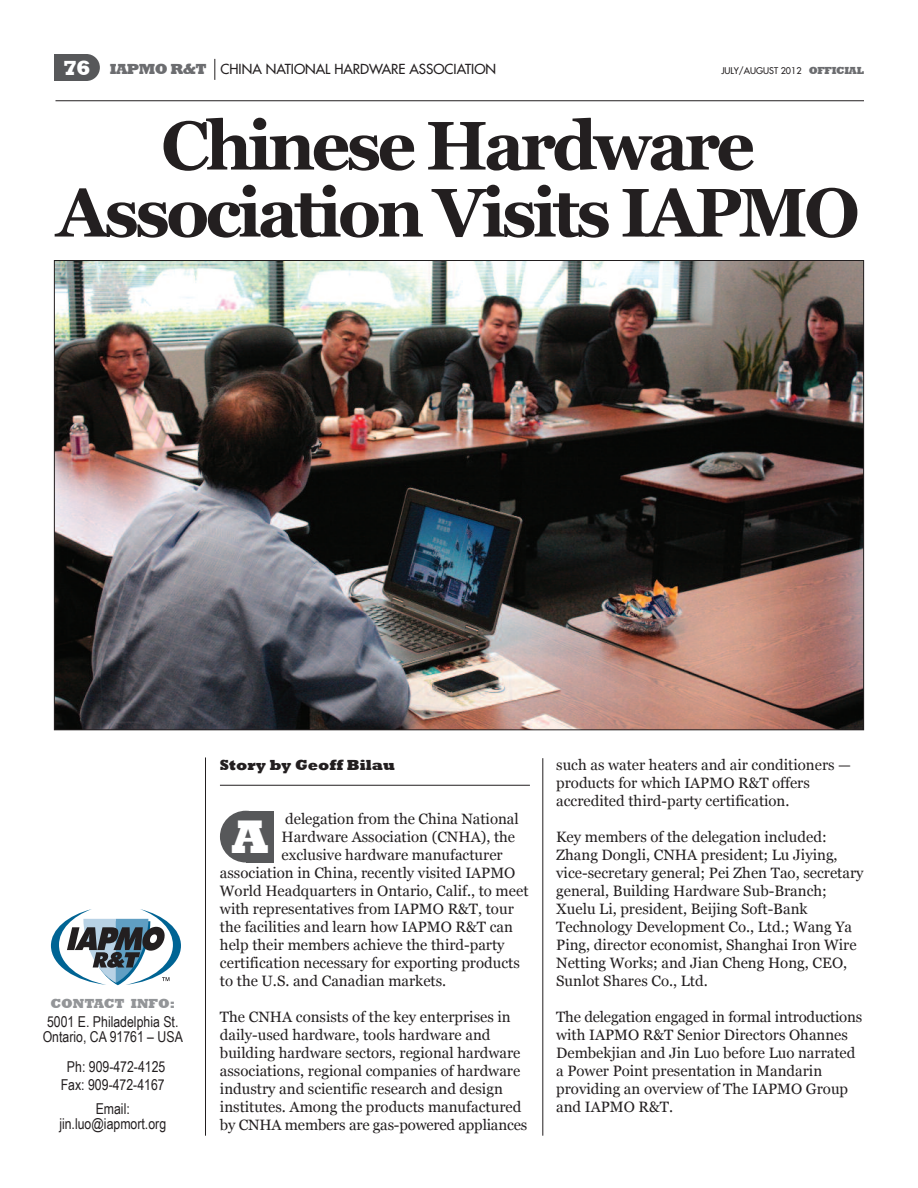
<style>
.page{position:relative;width:918px;height:1188px;background:#fff}
.page>*{position:absolute;margin:0;border:0;box-sizing:border-box;transform-origin:0 0}
.t1{font:700 68.55px/67.1px "Georgia";letter-spacing:-.055em;color:#231f20;text-align:center}
.t2{font:800 48.45px "Rockwell";color:#fff}
.t3{font:800 21px "Rockwell";color:#fff}
.t4{font:15px/18px "Georgia";color:#231f20}
.t5{font:15px/15px "Arial Narrow";color:#231f20;text-align:center}
.t6{font:800 15px "Rockwell";color:#231f20}
.t7{font:13.5px "Futura";color:#231f20}
.t8{font:800 13.5px "Rockwell";color:#939598}
.t9{font:9px "Futura";color:#231f20}
.s1{font-family:"Rockwell";font-weight:800;font-size:15px;color:#6c6d70}
.s2{font-family:"Rockwell";font-weight:800;font-size:10.5px;color:#6c6d70}
</style>
<div class="page">
<img style="left:56px;top:262px;width:806px;height:466px">
<hr style="left:220px;top:785px;width:310px;height:1px;background:#231f20">
<hr style="left:205px;top:757px;width:1px;height:379px;background:#231f20">
<hr style="left:542px;top:758px;width:1px;height:378px;background:#231f20">
<div style="left:54px;top:54px;width:32px;height:27px;background:#57585a"></div>
<div style="left:73px;top:54px;width:27px;height:27px;background:#57585a;border-radius:50%"></div>
<hr style="left:56px;top:100px;width:808px;height:1px;background:#231f20">
<svg style="left:214px;top:59px;width:1px;height:21px"></svg>
<div style="left:246px;top:811px;width:28px;height:51px;background:#57585a"></div>
<div style="left:220px;top:811px;width:52px;height:51px;background:#57585a;border-radius:50%"></div>
<svg style="left:51px;top:909px;width:130px;height:76px"></svg>
<h3 class="t3" style="left:63px;top:55px;width:29px">76</h3>
<p class="t7" style="left:110px;top:62px;width:388px"><span class="s1">IAPMO R&amp;T</span> CHINA NATIONAL HARDWARE ASSOCIATION</p>
<p class="t9" style="left:721px;top:66px;width:144px">JULY/AUGUST 2012 <span class="s2">OFFICIAL</span></p>
<h1 class="t1" style="left:56px;top:112px;width:805px">Chinese Hardware<br>Association Visits IAPMO</h1>
<p class="t8" style="left:50px;top:995px;width:126px">CONTACT INFO:</p>
<p class="t5" style="left:43px;top:1015px;width:142px;text-align:left">5001 E. Philadelphia St.<br>Ontario, CA 91761 – USA</p>
<p class="t5" style="left:61px;top:1058px;width:106px;line-height:18px">Ph: 909-472-4125<br>Fax: 909-472-4167</p>
<p class="t5" style="left:59px;top:1102px;width:108px">Email: jin.luo@iapmort.org</p>
<p class="t6" style="left:220px;top:755px;width:177px">Story by Geoff Bilau</p>
<p class="t4" style="left:285px;top:809px;width:235px">delegation from the China National</p>
<p class="t4" style="left:282px;top:827px;width:235px">Hardware Association (CNHA), the</p>
<p class="t4" style="left:282px;top:845px;width:223px">exclusive hardware manufacturer</p>
<p class="t4" style="left:220px;top:863px;width:297px">association in China, recently visited IAPMO</p>
<p class="t4" style="left:220px;top:881px;width:310px">World Headquarters in Ontario, Calif., to meet</p>
<p class="t4" style="left:220px;top:899px;width:295px">with representatives from IAPMO R&amp;T, tour</p>
<p class="t4" style="left:220px;top:917px;width:294px">the facilities and learn how IAPMO R&amp;T can</p>
<p class="t4" style="left:220px;top:935px;width:286px">help their members achieve the third-party</p>
<p class="t4" style="left:220px;top:953px;width:301px">certification necessary for exporting products</p>
<p class="t4" style="left:220px;top:971px;width:228px">to the U.S. and Canadian markets.</p>
<p class="t4" style="left:220px;top:1007px;width:309px">The CNHA consists of the key enterprises in daily-used hardware, tools hardware and building hardware sectors, regional hardware associations, regional companies of hardware industry and scientific research and design institutes. Among the products manufactured by CNHA members are gas-powered appliances</p>
<h2 class="t2" style="left:231px;top:808px;width:39px">A</h2>
<p class="t4" style="left:556px;top:755px;width:296px">such as water heaters and air conditioners — products for which IAPMO R&amp;T offers accredited third-party certification.</p>
<p class="t4" style="left:556px;top:827px;width:309px">Key members of the delegation included:<br>Zhang Dongli, CNHA president; Lu Jiying, vice-secretary general; Pei Zhen Tao, secretary general, Building Hardware Sub-Branch; Xuelu Li, president, Beijing Soft-Bank Technology Development Co., Ltd.; Wang Ya Ping, director economist, Shanghai Iron Wire Netting Works; and Jian Cheng Hong, CEO, Sunlot Shares Co., Ltd.</p>
<p class="t4" style="left:556px;top:1007px;width:308px">The delegation engaged in formal introductions with IAPMO R&amp;T Senior Directors Ohannes Dembekjian and Jin Luo before Luo narrated a Power Point presentation in Mandarin providing an overview of The IAPMO Group and IAPMO R&amp;T.</p>
</div>
